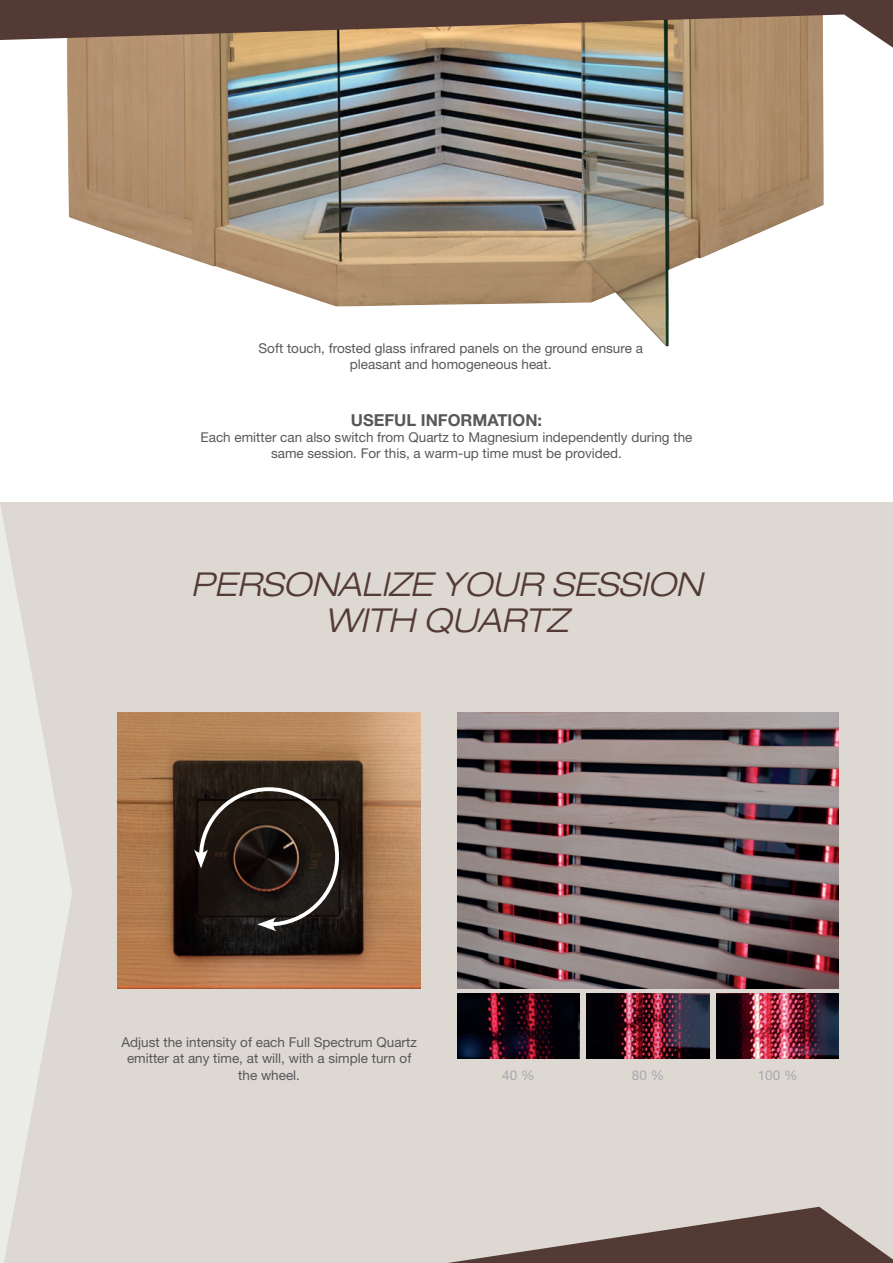
<style>
.page{position:relative;width:893px;height:1263px;background:#fff}
.page>*{position:absolute;margin:0;border:0;box-sizing:border-box;transform-origin:0 0}
.t1{font:italic 300 expanded 33px/36px "Helvetica Neue";color:#533a34;text-align:center}
.t2{font:700 16.5px "Helvetica Neue";color:#57585a}
.t3{font:13.5px/16.2px "Helvetica Neue";color:#57585a;text-align:center}
.t4{font:13.5px "Helvetica Neue";color:#a8a9ad}
</style>
<div class="page">
<div style="left:0;top:502px;width:893px;height:761px;background:#ddd8d2"></div>
<img style="left:117px;top:713px;width:304px;height:275px">
<svg style="left:194px;top:785px;width:147px;height:146px;background:#2d2722"></svg>
<img style="left:457px;top:994px;width:123px;height:65px">
<img style="left:587px;top:994px;width:122px;height:65px">
<img style="left:716px;top:994px;width:123px;height:65px">
<img style="left:457px;top:713px;width:382px;height:275px">
<svg style="left:0;top:505px;width:72px;height:758px;fill:#ebebe7"></svg>
<img style="left:67px;top:68px;width:757px;height:279px">
<svg style="left:448px;top:1207px;width:445px;height:56px"></svg>
<svg style="left:0;top:0;width:893px;height:68px;background:#927a64"></svg>
<p class="t3" style="left:259px;top:339px;width:386px">Soft touch, frosted glass infrared panels on the ground ensure a pleasant and homogeneous heat.</p>
<p class="t2" style="left:351px;top:410px;width:193px">USEFUL INFORMATION:</p>
<p class="t3" style="left:201px;top:429px;width:493px">Each emitter can also switch from Quartz to Magnesium independently during the same session. For this, a warm-up time must be provided.</p>
<h1 class="t1" style="left:191px;top:565px;width:513px">PERSONALIZE YOUR SESSION<br>WITH QUARTZ</h1>
<p class="t3" style="left:121px;top:1034px;width:297px">Adjust the intensity of each Full Spectrum Quartz emitter at any time, at will, with a simple turn of the wheel.</p>
<p class="t4" style="left:502px;top:1067px;width:34px">40 %</p>
<p class="t4" style="left:632px;top:1067px;width:34px">80 %</p>
<p class="t4" style="left:758px;top:1067px;width:41px">100 %</p>
</div>
